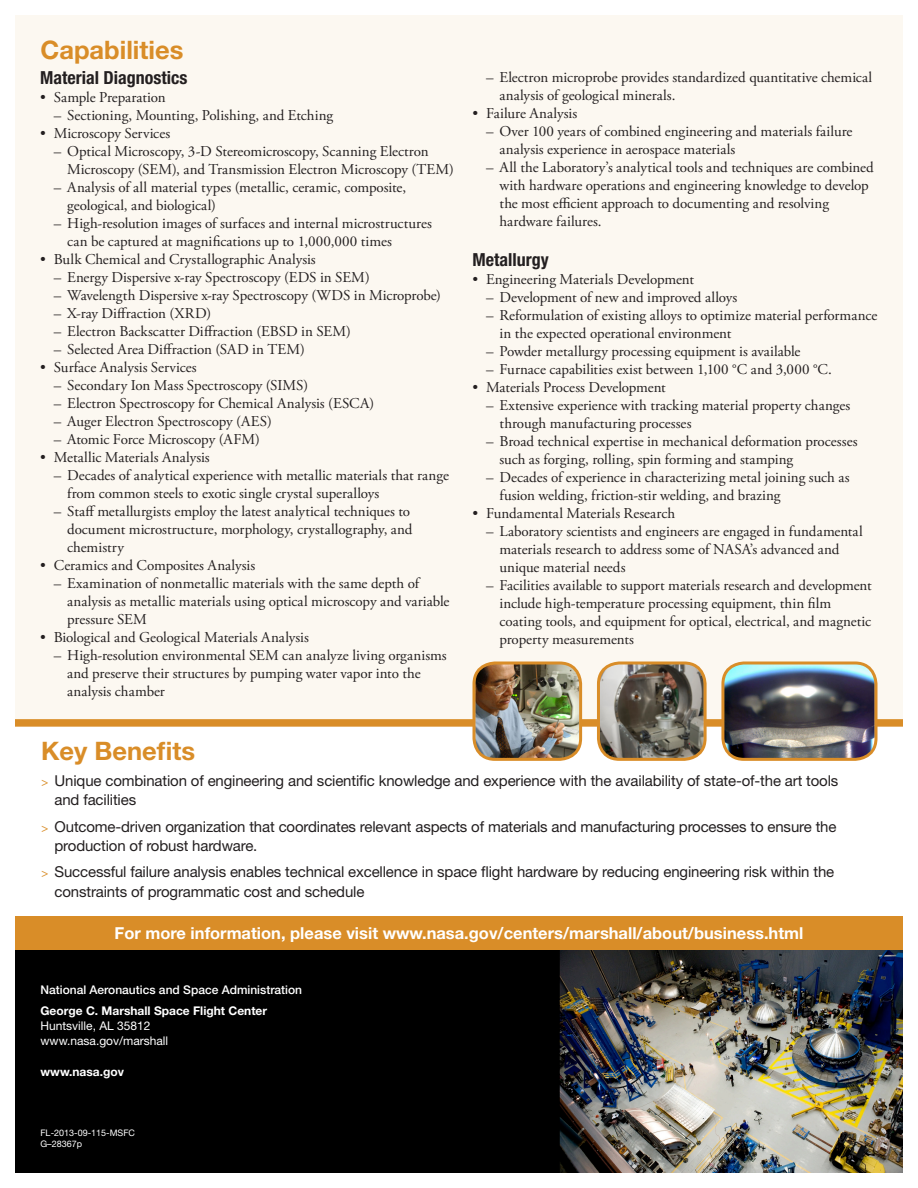
<style>
.page{position:relative;width:918px;height:1188px;background:#fff}
.page>*{position:absolute;margin:0;border:0;box-sizing:border-box;transform-origin:0 0}
.head{font:700 25.5px "Helvetica Neue LT Std";color:#d98d28}
.subhead{font:700 condensed 18px "Helvetica Neue LT Std";color:#231f20}
.other_highlight_text{font:700 16.5px "Helvetica Neue LT Std";color:#fff}
.bullet_copy{font:15px/18px "Adobe Garamond Pro";color:#231f20}
.t1{font:15px/19.5px "Helvetica Neue LT Std";letter-spacing:-.01em;color:#231f20}
.bullet{font:15px "Adobe Garamond Pro";color:#231f20}
.t2{font:700 12px "Helvetica Neue LT Std";color:#fff}
.t3{font:500 12px "Helvetica Neue LT Std";color:#fff}
.t4{font:12px "Helvetica Neue LT Std";color:#fff}
.t5{font:9px "Helvetica Neue LT Std";color:#fff}
.s1{font-family:"Adobe Garamond Pro";color:#d98d28}
</style>
<div class="page">
<img style="left:16px;top:950px;width:886px;height:222px">
<div style="left:0;top:0;width:918px;height:723px;background:#fcf8f1"></div>
<div style="left:0;top:917px;width:918px;height:33px;background:#d98d28"></div>
<div style="left:0;top:719px;width:918px;height:8px;background:#d98d28"></div>
<img style="left:475px;top:663px;width:104px;height:96px">
<div style="left:473px;top:662px;width:109px;height:99px;border:3px solid #d98d28;border-radius:21px"></div>
<img style="left:600px;top:663px;width:103px;height:94px">
<div style="left:597px;top:662px;width:110px;height:99px;border:3px solid #d98d28;border-radius:21px"></div>
<img style="left:725px;top:663px;width:149px;height:94px">
<div style="left:721px;top:662px;width:157px;height:99px;border:3px solid #d98d28;border-radius:21px"></div>
<div style="left:0;top:0;width:918px;height:1188px;border:15px solid #fff"></div>
<p class="head" style="left:40px;top:34px;width:144px">Capabilities</p>
<p class="subhead" style="left:40px;top:67px;width:149px">Material Diagnostics</p>
<p class="bullet" style="left:40px;top:89px;width:127px">• Sample Preparation</p>
<p class="bullet_copy" style="left:54px;top:107px;width:281px">– Sectioning, Mounting, Polishing, and Etching</p>
<p class="bullet" style="left:40px;top:125px;width:132px">• Microscopy Services</p>
<p class="bullet_copy" style="left:67px;top:143px;width:388px;text-indent:-14px">– Optical Microscopy, 3-D Stereomicroscopy, Scanning Electron<br>Microscopy (SEM), and Transmission Electron Microscopy (TEM)</p>
<p class="bullet_copy" style="left:67px;top:179px;width:340px;text-indent:-14px">– Analysis of all material types (metallic, ceramic, composite, geological, and biological)</p>
<p class="bullet_copy" style="left:67px;top:215px;width:366px;text-indent:-14px">– High-resolution images of surfaces and internal microstructures can be captured at magnifications up to 1,000,000 times</p>
<p class="bullet" style="left:40px;top:251px;width:277px">• Bulk Chemical and Crystallographic Analysis</p>
<p class="bullet_copy" style="left:54px;top:269px;width:318px">– Energy Dispersive x-ray Spectroscopy (EDS in SEM)</p>
<p class="bullet_copy" style="left:54px;top:287px;width:389px">– Wavelength Dispersive x-ray Spectroscopy (WDS in Microprobe)</p>
<p class="bullet_copy" style="left:54px;top:305px;width:159px">– X-ray Diffraction (XRD)</p>
<p class="bullet_copy" style="left:54px;top:323px;width:299px">– Electron Backscatter Diffraction (EBSD in SEM)</p>
<p class="bullet_copy" style="left:54px;top:341px;width:253px">– Selected Area Diffraction (SAD in TEM)</p>
<p class="bullet" style="left:40px;top:359px;width:158px">• Surface Analysis Services</p>
<p class="bullet_copy" style="left:54px;top:377px;width:256px">– Secondary Ion Mass Spectroscopy (SIMS)</p>
<p class="bullet_copy" style="left:54px;top:395px;width:322px">– Electron Spectroscopy for Chemical Analysis (ESCA)</p>
<p class="bullet_copy" style="left:54px;top:413px;width:220px">– Auger Electron Spectroscopy (AES)</p>
<p class="bullet_copy" style="left:54px;top:431px;width:208px">– Atomic Force Microscopy (AFM)</p>
<p class="bullet" style="left:40px;top:449px;width:171px">• Metallic Materials Analysis</p>
<p class="bullet_copy" style="left:67px;top:467px;width:383px;text-indent:-14px">– Decades of analytical experience with metallic materials that range from common steels to exotic single crystal superalloys</p>
<p class="bullet_copy" style="left:67px;top:503px;width:347px;text-indent:-14px">– Staff metallurgists employ the latest analytical techniques to document microstructure, morphology, crystallography, and chemistry</p>
<p class="bullet" style="left:40px;top:557px;width:217px">• Ceramics and Composites Analysis</p>
<p class="bullet_copy" style="left:67px;top:575px;width:384px;text-indent:-14px">– Examination of nonmetallic materials with the same depth of analysis as metallic materials using optical microscopy and variable pressure SEM</p>
<p class="bullet" style="left:40px;top:629px;width:270px">• Biological and Geological Materials Analysis</p>
<p class="bullet_copy" style="left:67px;top:647px;width:381px;text-indent:-14px">– High-resolution environmental SEM can analyze living organisms and preserve their structures by pumping water vapor into the analysis chamber</p>
<p class="bullet_copy" style="left:500px;top:69px;width:374px;text-indent:-14px">– Electron microprobe provides standardized quantitative chemical analysis of geological minerals.</p>
<p class="bullet" style="left:472px;top:105px;width:106px">• Failure Analysis</p>
<p class="bullet_copy" style="left:500px;top:123px;width:355px;text-indent:-14px">– Over 100 years of combined engineering and materials failure analysis experience in aerospace materials</p>
<p class="bullet_copy" style="left:500px;top:159px;width:376px;text-indent:-14px">– All the Laboratory’s analytical tools and techniques are combined with hardware operations and engineering knowledge to develop the most efficient approach to documenting and resolving hardware failures.</p>
<p class="subhead" style="left:472px;top:249px;width:78px">Metallurgy</p>
<p class="bullet" style="left:472px;top:270px;width:223px">• Engineering Materials Development</p>
<p class="bullet_copy" style="left:486px;top:289px;width:253px">– Development of new and improved alloys</p>
<p class="bullet_copy" style="left:500px;top:307px;width:380px;text-indent:-14px">– Reformulation of existing alloys to optimize material performance in the expected operational environment</p>
<p class="bullet_copy" style="left:486px;top:343px;width:316px">– Powder metallurgy processing equipment is available</p>
<p class="bullet_copy" style="left:486px;top:361px;width:348px">– Furnace capabilities exist between 1,100 °C and 3,000 °C.</p>
<p class="bullet" style="left:472px;top:378px;width:195px">• Materials Process Development</p>
<p class="bullet_copy" style="left:500px;top:397px;width:352px;text-indent:-14px">– Extensive experience with tracking material property changes through manufacturing processes</p>
<p class="bullet_copy" style="left:500px;top:433px;width:360px;text-indent:-14px">– Broad technical expertise in mechanical deformation processes such as forging, rolling, spin forming and stamping</p>
<p class="bullet_copy" style="left:500px;top:469px;width:352px;text-indent:-14px">– Decades of experience in characterizing metal joining such as fusion welding, friction-stir welding, and brazing</p>
<p class="bullet" style="left:472px;top:504px;width:204px">• Fundamental Materials Research</p>
<p class="bullet_copy" style="left:500px;top:523px;width:365px;text-indent:-14px">– Laboratory scientists and engineers are engaged in fundamental materials research to address some of NASA’s advanced and unique material needs</p>
<p class="bullet_copy" style="left:500px;top:577px;width:374px;text-indent:-14px">– Facilities available to support materials research and development include high-temperature processing equipment, thin film coating tools, and equipment for optical, electrical, and magnetic property measurements</p>
<p class="head" style="left:41px;top:735px;width:155px">Key Benefits</p>
<p class="t1" style="left:55px;top:771px;width:785px;text-indent:-14px"><span class="s1">&gt;</span> Unique combination of engineering and scientific knowledge and experience with the availability of state-of-the art tools and facilities</p>
<p class="t1" style="left:55px;top:816px;width:783px;text-indent:-14px"><span class="s1">&gt;</span> Outcome-driven organization that coordinates relevant aspects of materials and manufacturing processes to ensure the production of robust hardware.</p>
<p class="t1" style="left:55px;top:862px;width:781px;text-indent:-14px"><span class="s1">&gt;</span> Successful failure analysis enables technical excellence in space flight hardware by reducing engineering risk within the constraints of programmatic cost and schedule</p>
<p class="other_highlight_text" style="left:115px;top:923px;width:690px">For more information, please visit www.nasa.gov/centers/marshall/about/business.html</p>
<p class="t3" style="left:40px;top:982px;width:263px">National Aeronautics and Space Administration</p>
<p class="t2" style="left:40px;top:1003px;width:228px">George C. Marshall Space Flight Center</p>
<p class="t4" style="left:40px;top:1018px;width:112px">Huntsville, AL 35812</p>
<p class="t4" style="left:40px;top:1033px;width:129px">www.nasa.gov/marshall</p>
<p class="t2" style="left:40px;top:1064px;width:85px">www.nasa.gov</p>
<p class="t5" style="left:40px;top:1128px;width:96px">FL-2013-09-115-MSFC</p>
<p class="t5" style="left:40px;top:1138px;width:43px">G–28367p</p>
</div>
